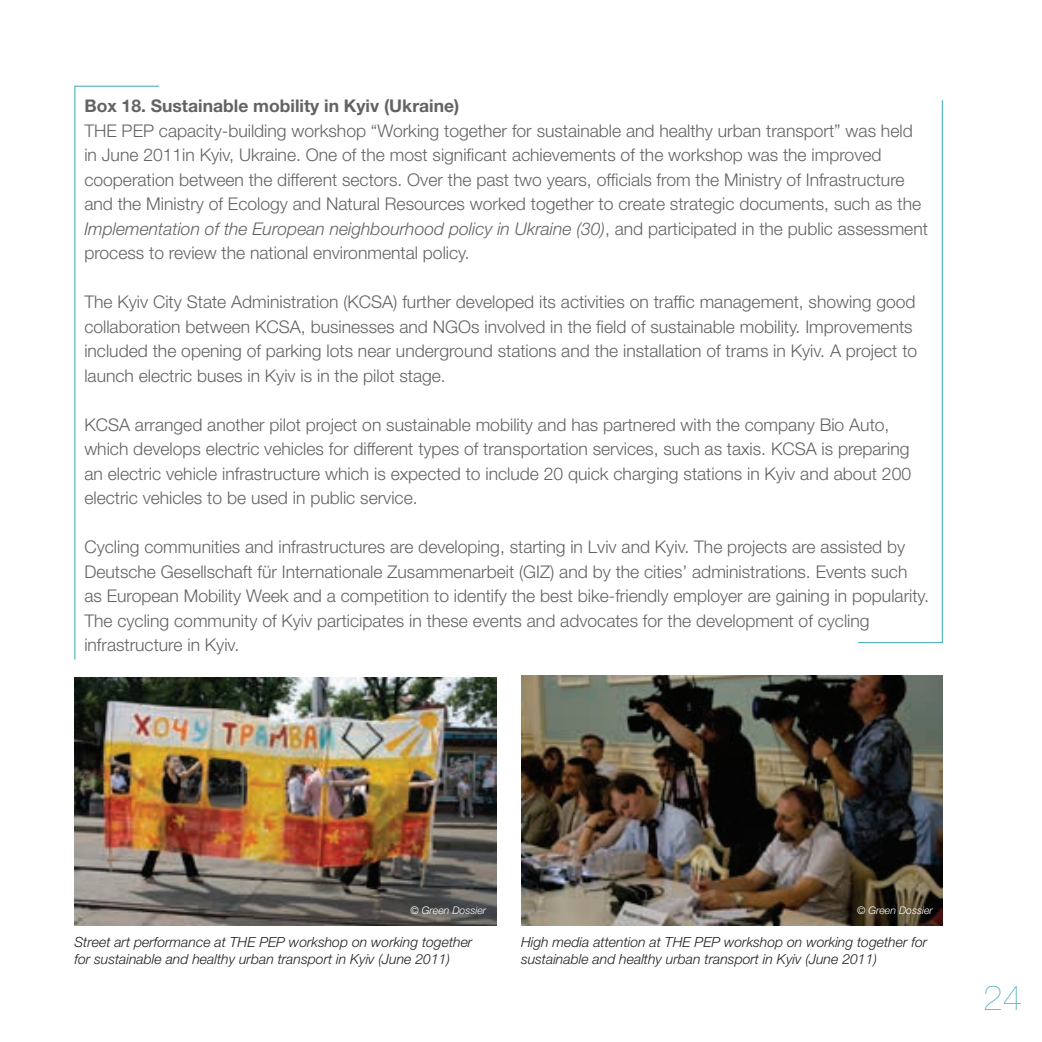
<style>
.page{position:relative;width:1042px;height:1042px;background:#fff}
.page>*{position:absolute;margin:0;border:0;box-sizing:border-box;transform-origin:0 0}
.t1{font:200 35px "Helvetica Neue";color:#36a9af}
.t2{font:300 17.5px/24.5px "Helvetica Neue";color:#636366}
.t3{font:700 17.5px "Helvetica Neue";color:#636366}
.t4{font:italic 300 14px/17.5px "Helvetica Neue";color:#231f20}
.t5{font:italic 300 10.5px "Helvetica Neue";color:#fff}
.s1{font-style:italic}
</style>
<div class="page">
<img style="left:74px;top:677px;width:422px;height:248px">
<img style="left:521px;top:676px;width:422px;height:249px">
<svg style="left:74px;top:85px;width:86px;height:575px"></svg>
<svg style="left:858px;top:100px;width:85px;height:543px"></svg>
<p class="t3" style="left:84px;top:95px;width:376px">Box 18. Sustainable mobility in Kyiv (Ukraine)</p>
<p class="t2" style="left:84px;top:118px;width:845px">THE PEP capacity-building workshop “Working together for sustainable and healthy urban transport” was held in June 2011in Kyiv, Ukraine. One of the most significant achievements of the workshop was the improved cooperation between the different sectors. Over the past two years, officials from the Ministry of Infrastructure and the Ministry of Ecology and Natural Resources worked together to create strategic documents, such as the <span class="s1">Implementation of the European neighbourhood policy in Ukraine (30)</span>, and participated in the public assessment process to review the national environmental policy.</p>
<p class="t2" style="left:84px;top:289px;width:834px">The Kyiv City State Administration (KCSA) further developed its activities on traffic management, showing good collaboration between KCSA, businesses and NGOs involved in the field of sustainable mobility. Improvements included the opening of parking lots near underground stations and the installation of trams in Kyiv. A project to launch electric buses in Kyiv is in the pilot stage.</p>
<p class="t2" style="left:84px;top:412px;width:828px">KCSA arranged another pilot project on sustainable mobility and has partnered with the company Bio Auto, which develops electric vehicles for different types of transportation services, such as taxis. KCSA is preparing an electric vehicle infrastructure which is expected to include 20 quick charging stations in Kyiv and about 200 electric vehicles to be used in public service.</p>
<p class="t2" style="left:84px;top:534px;width:846px">Cycling communities and infrastructures are developing, starting in Lviv and Kyiv. The projects are assisted by Deutsche Gesellschaft für Internationale Zusammenarbeit (GIZ) and by the cities’ administrations. Events such as European Mobility Week and a competition to identify the best bike-friendly employer are gaining in popularity.<br>The cycling community of Kyiv participates in these events and advocates for the development of cycling infrastructure in Kyiv.</p>
<p class="t5" style="left:410px;top:904px;width:77px">© Green Dossier</p>
<p class="t5" style="left:857px;top:904px;width:77px">© Green Dossier</p>
<p class="t4" style="left:74px;top:933px;width:399px">Street art performance at THE PEP workshop on working together for sustainable and healthy urban transport in Kyiv (June 2011)</p>
<p class="t4" style="left:521px;top:933px;width:408px">High media attention at THE PEP workshop on working together for sustainable and healthy urban transport in Kyiv (June 2011)</p>
<h1 class="t1" style="left:983px;top:977px;width:40px">24</h1>
</div>
